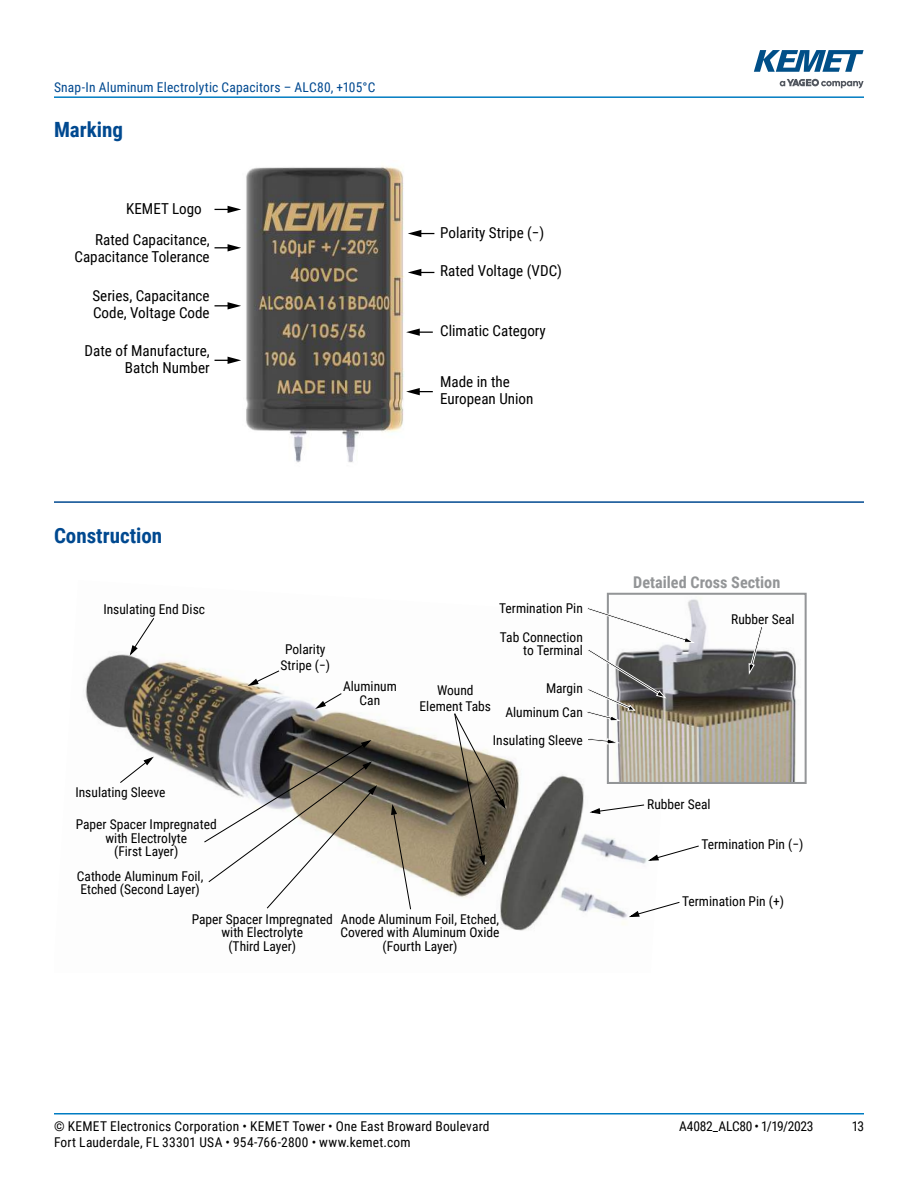
<style>
.page{position:relative;width:918px;height:1188px;background:#fff}
.page>*{position:absolute;margin:0;border:0;box-sizing:border-box;transform-origin:0 0}
.t1{font:700 21px "Roboto Condensed";color:#004990}
.t2{font:700 16.2px "Roboto Condensed";color:#939597}
.t3{font:15.15px/16.8px "Roboto Condensed";color:#000}
.t4{font:13.5px/13.5px "Roboto Condensed";color:#000;text-align:center}
.t5{font:13.5px "Roboto Condensed";letter-spacing:.01em;color:#004990}
.t6{font:13.5px "Roboto Condensed";letter-spacing:-.02em;color:#000}
</style>
<div class="page">
<hr style="left:54px;top:1113px;width:810px;height:2px;background:#007cc2">
<hr style="left:54px;top:96px;width:810px;height:2px;background:#007cc2">
<svg style="left:780px;top:79px;width:84px;height:9px"></svg>
<svg style="left:754px;top:50px;width:110px;height:22px"></svg>
<hr style="left:54px;top:501px;width:810px;height:2px;background:#004990">
<img style="left:214px;top:166px;width:221px;height:297px">
<svg style="left:215px;top:244px;width:26px;height:7px"></svg>
<svg style="left:215px;top:206px;width:26px;height:7px"></svg>
<svg style="left:408px;top:269px;width:26px;height:7px"></svg>
<svg style="left:408px;top:230px;width:26px;height:7px"></svg>
<svg style="left:215px;top:302px;width:26px;height:7px"></svg>
<svg style="left:215px;top:357px;width:26px;height:7px"></svg>
<svg style="left:406px;top:329px;width:27px;height:7px"></svg>
<svg style="left:406px;top:388px;width:27px;height:7px"></svg>
<img style="left:85px;top:592px;width:588px;height:339px">
<img style="left:611px;top:596px;width:186px;height:185px">
<div style="left:607px;top:593px;width:200px;height:191px;border:2px solid #939597"></div>
<svg style="left:646px;top:845px;width:53px;height:17px"></svg>
<svg style="left:748px;top:625px;width:16px;height:50px"></svg>
<svg style="left:315px;top:692px;width:28px;height:17px"></svg>
<svg style="left:453px;top:712px;width:54px;height:156px"></svg>
<svg style="left:587px;top:804px;width:58px;height:11px"></svg>
<svg style="left:586px;top:607px;width:110px;height:114px"></svg>
<svg style="left:587px;top:738px;width:34px;height:7px"></svg>
<svg style="left:119px;top:755px;width:37px;height:29px"></svg>
<svg style="left:128px;top:617px;width:27px;height:41px"></svg>
<svg style="left:626px;top:901px;width:54px;height:17px"></svg>
<svg style="left:390px;top:802px;width:22px;height:108px"></svg>
<svg style="left:203px;top:739px;width:176px;height:171px"></svg>
<svg style="left:248px;top:670px;width:32px;height:16px"></svg>
<p class="t5" style="left:54px;top:82px;width:323px">Snap-In Aluminum Electrolytic Capacitors – ALC80, +105°C</p>
<h1 class="t1" style="left:54px;top:115px;width:71px">Marking</h1>
<p class="t3" style="left:95px;top:194px;width:116px;line-height:31px;text-indent:31px">KEMET Logo<br>Rated Capacitance,</p>
<p class="t3" style="left:74px;top:249px;width:137px">Capacitance Tolerance</p>
<p class="t3" style="left:92px;top:289px;width:119px">Series, Capacitance<br>Code, Voltage Code</p>
<p class="t3" style="left:85px;top:343px;width:127px;text-align:right">Date of Manufacture,<br>Batch Number</p>
<h1 class="t1" style="left:54px;top:521px;width:110px">Construction</h1>
<p class="t4" style="left:103px;top:603px;width:103px">Insulating End Disc</p>
<p class="t4" style="left:281px;top:642px;width:51px;line-height:16.2px">Polarity<br>Stripe (−)</p>
<p class="t3" style="left:440px;top:225px;width:106px">Polarity Stripe (−)</p>
<p class="t3" style="left:440px;top:263px;width:123px">Rated Voltage (VDC)</p>
<p class="t3" style="left:440px;top:323px;width:107px">Climatic Category</p>
<p class="t3" style="left:440px;top:374px;width:95px">Made in the<br>European Union</p>
<p class="t4" style="left:499px;top:595px;width:85px;line-height:28.8px;text-align:left">Termination Pin<br>Tab Connection</p>
<p class="t4" style="left:523px;top:645px;width:61px">to Terminal</p>
<p class="t4" style="left:75px;top:786px;width:92px">Insulating Sleeve</p>
<p class="t4" style="left:76px;top:819px;width:143px">Paper Spacer Impregnated with Electrolyte<br>(First Layer)</p>
<p class="t4" style="left:77px;top:870px;width:128px;text-align:left">Cathode Aluminum Foil,<br>Etched (Second Layer)</p>
<p class="t4" style="left:343px;top:681px;width:55px">Aluminum<br>Can</p>
<p class="t4" style="left:420px;top:683px;width:73px;line-height:16.2px">Wound<br>Element Tabs</p>
<p class="t4" style="left:546px;top:682px;width:38px">Margin</p>
<p class="t4" style="left:493px;top:699px;width:92px;line-height:28.3px;text-align:right">Aluminum Can<br>Insulating Sleeve</p>
<p class="t4" style="left:192px;top:913px;width:143px">Paper Spacer Impregnated with Electrolyte<br>(Third Layer)</p>
<p class="t4" style="left:341px;top:913px;width:160px">Anode Aluminum Foil, Etched,<br>Covered with Aluminum Oxide (Fourth Layer)</p>
<p class="t2" style="left:633px;top:573px;width:149px">Detailed Cross Section</p>
<p class="t4" style="left:731px;top:613px;width:65px">Rubber Seal</p>
<p class="t4" style="left:647px;top:799px;width:65px">Rubber Seal</p>
<p class="t4" style="left:701px;top:839px;width:104px">Termination Pin (−)</p>
<p class="t4" style="left:682px;top:895px;width:103px">Termination Pin (+)</p>
<p class="t4" style="left:54px;top:1120px;width:437px">© KEMET Electronics Corporation • KEMET Tower • One East Broward Boulevard</p>
<p class="t6" style="left:679px;top:1120px;width:136px">A4082_ALC80 • 1/19/2023</p>
<p class="t4" style="left:54px;top:1136px;width:358px">Fort Lauderdale, FL 33301 USA • 954-766-2800 • www.kemet.com</p>
<p class="t4" style="left:852px;top:1120px;width:14px">13</p>
</div>
